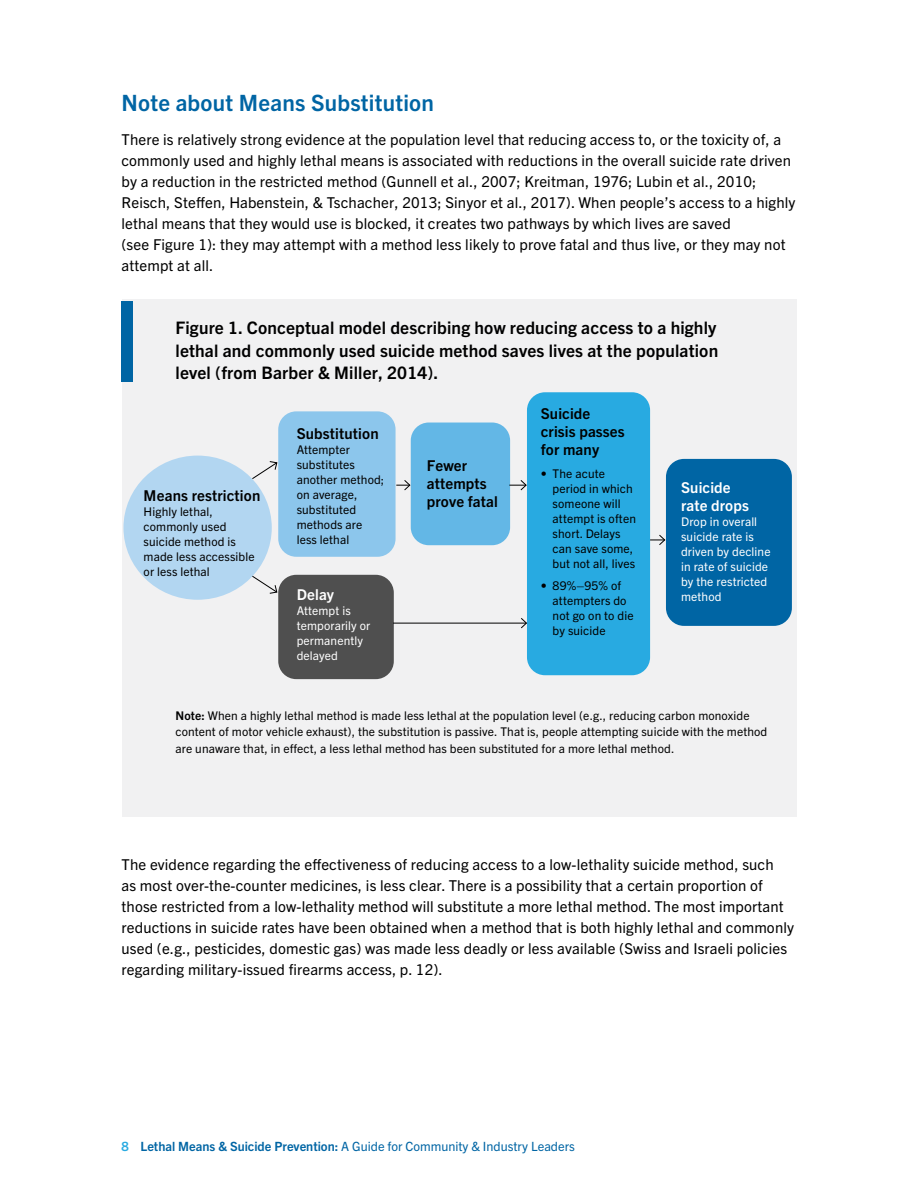
<style>
.page{position:relative;width:918px;height:1188px;background:#fff}
.page>*{position:absolute;margin:0;border:0;box-sizing:border-box;transform-origin:0 0}
.Head_2_blue{font:700 22.5px "Trade Gothic Next LT Pro";letter-spacing:.01em;color:#0065a4}
.Figure_head{font:700 17.25px/22.5px "Trade Gothic Next LT Pro";letter-spacing:.01em;color:#000;text-align:justify}
.Body_text{font:15px/21px "Trade Gothic Next LT Pro";letter-spacing:.01em;color:#000}
.Table_body_text_8_pt{font:700 15px/18px "Trade Gothic Next LT Pro";letter-spacing:.01em;color:#000}
.Table_body_text_8_pt-2{font:700 15px/18px "Trade Gothic Next LT Pro";letter-spacing:.01em;color:#fff}
.t1{font:12.75px "Trade Gothic Next LT Pro";color:#0065a4}
.Table_body_text_8_pt-3{font:12px/15px "Trade Gothic Next LT Pro";letter-spacing:.01em;color:#000}
.Body_text_8_point{font:12px/16.5px "Trade Gothic Next LT Pro";letter-spacing:.01em;color:#000}
.Table_body_text_8_pt-4{font:12px/15px "Trade Gothic Next LT Pro";letter-spacing:.01em;color:#fff}
.s1{font-weight:700}
.s2{font-weight:700;color:#28aae1}
</style>
<div class="page">
<div style="left:122px;top:300px;width:674px;height:517px;background:#f1f1f2"></div>
<div style="left:123px;top:456px;width:149px;height:144px;background:#b2d6f1;border-radius:50%"></div>
<div style="left:278px;top:411px;width:118px;height:146px;background:#8cc6ec;border-radius:18px"></div>
<div style="left:411px;top:423px;width:99px;height:122px;background:#63b7e6;border-radius:18px"></div>
<div style="left:527px;top:392px;width:123px;height:283px;background:#28aae1;border-radius:18px"></div>
<div style="left:666px;top:459px;width:126px;height:167px;background:#0065a4;border-radius:18px"></div>
<div style="left:278px;top:575px;width:116px;height:104px;background:#4f4f4f;border-radius:18px"></div>
<svg style="left:251px;top:461px;width:27px;height:19px"></svg>
<svg style="left:396px;top:479px;width:15px;height:12px"></svg>
<svg style="left:509px;top:479px;width:18px;height:12px"></svg>
<hr style="left:393px;top:623px;width:133px;height:1px;background:#000">
<svg style="left:520px;top:618px;width:7px;height:11px"></svg>
<svg style="left:650px;top:534px;width:16px;height:12px"></svg>
<svg style="left:251px;top:575px;width:27px;height:19px"></svg>
<div style="left:122px;top:301px;width:11px;height:81px;background:#0065a4"></div>
<p class="Head_2_blue" style="left:122px;top:87px;width:314px">Note about Means Substitution</p>
<p class="Body_text" style="left:122px;top:128px;width:676px">There is relatively strong evidence at the population level that reducing access to, or the toxicity of, a commonly used and highly lethal means is associated with reductions in the overall suicide rate driven by a reduction in the restricted method (Gunnell et al., 2007; Kreitman, 1976; Lubin et al., 2010; Reisch, Steffen, Habenstein, &amp; Tschacher, 2013; Sinyor et al., 2017). When people’s access to a highly lethal means that they would use is blocked, it creates two pathways by which lives are saved<br>(see Figure 1): they may attempt with a method less likely to prove fatal and thus live, or they may not attempt at all.</p>
<p class="Figure_head" style="left:175px;top:316px;width:544px">Figure 1. Conceptual model describing how reducing access to a highly lethal and commonly used suicide method saves lives at the population level (from Barber &amp; Miller, 2014).</p>
<p class="Table_body_text_8_pt" style="left:144px;top:485px;width:118px">Means restriction</p>
<p class="Table_body_text_8_pt-3" style="left:144px;top:503px;width:113px">Highly lethal, commonly used suicide method is made less accessible or less lethal</p>
<p class="Table_body_text_8_pt" style="left:297px;top:423px;width:83px">Substitution</p>
<p class="Table_body_text_8_pt-3" style="left:297px;top:441px;width:89px">Attempter substitutes another method; on average, substituted methods are less lethal</p>
<p class="Table_body_text_8_pt-2" style="left:297px;top:585px;width:39px">Delay</p>
<p class="Table_body_text_8_pt-4" style="left:297px;top:603px;width:75px">Attempt is temporarily or permanently delayed</p>
<p class="Table_body_text_8_pt" style="left:427px;top:456px;width:73px">Fewer attempts prove fatal</p>
<p class="Table_body_text_8_pt" style="left:541px;top:404px;width:85px">Suicide crisis passes for many</p>
<p class="Table_body_text_8_pt-3" style="left:553px;top:465px;width:85px;text-indent:-12px">• The acute period in which someone will attempt is often short. Delays can save some, but not all, lives</p>
<p class="Table_body_text_8_pt-3" style="left:553px;top:577px;width:83px;text-indent:-12px">• 89%–95% of attempters do not go on to die by suicide</p>
<p class="Table_body_text_8_pt-2" style="left:681px;top:477px;width:69px">Suicide rate drops</p>
<p class="Table_body_text_8_pt-4" style="left:681px;top:513px;width:91px">Drop in overall suicide rate is driven by decline in rate of suicide by the restricted method</p>
<p class="Body_text_8_point" style="left:176px;top:706px;width:593px"><span class="s1">Note:</span> When a highly lethal method is made less lethal at the population level (e.g., reducing carbon monoxide content of motor vehicle exhaust), the substitution is passive. That is, people attempting suicide with the method are unaware that, in effect, a less lethal method has been substituted for a more lethal method.</p>
<p class="Body_text" style="left:122px;top:853px;width:674px">The evidence regarding the effectiveness of reducing access to a low-lethality suicide method, such<br>as most over-the-counter medicines, is less clear. There is a possibility that a certain proportion of those restricted from a low-lethality method will substitute a more lethal method. The most important reductions in suicide rates have been obtained when a method that is both highly lethal and commonly used (e.g., pesticides, domestic gas) was made less deadly or less available (Swiss and Israeli policies regarding military-issued firearms access, p. 12).</p>
<p class="t1" style="left:122px;top:1137px;width:455px"><span class="s2">8</span> <span class="s1">Lethal Means &amp; Suicide Prevention:</span> A Guide for Community &amp; Industry Leaders</p>
</div>
